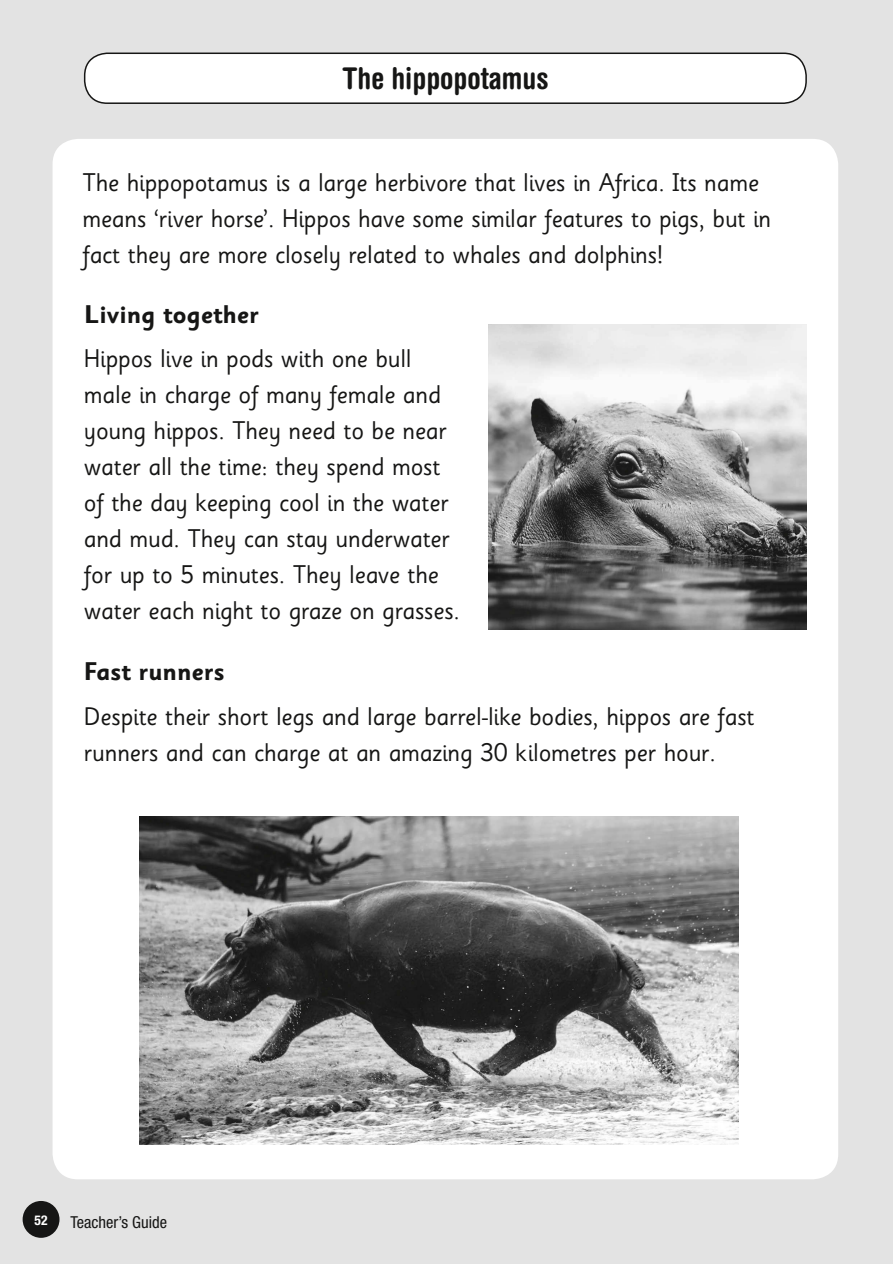
<style>
.page{position:relative;width:893px;height:1264px;background:#fff}
.page>*{position:absolute;margin:0;border:0;box-sizing:border-box;transform-origin:0 0}
.t1{font:700 condensed 30px "Helvetica Rounded LT Std";color:#161615}
.t2{font:25.5px/36px "Sassoon Sans Std";letter-spacing:-.01em;color:#161615}
.t3{font:condensed 16.5px "Helvetica Neue LT Std";color:#161615}
.t4{font:700 condensed 13.5px "Helvetica Neue LT Std";color:#fff}
.s1{font-family:"Sassoon Infant Std"}
.s2{font-weight:700}
</style>
<div class="page">
<div style="left:0;top:0;width:891px;height:1263px;background:#e3e3e3"></div>
<div style="left:53px;top:139px;width:784px;height:1040px;background:#fff;border-radius:26px"></div>
<div style="left:85px;top:53px;width:720px;height:50px;background:#fff;border-radius:22px"></div>
<div style="left:84px;top:53px;width:722px;height:51px;border:2px solid #161615;border-radius:22px"></div>
<img style="left:488px;top:324px;width:318px;height:306px">
<img style="left:139px;top:816px;width:599px;height:328px">
<hr style="left:891px;top:0;width:1px;height:1263px;background:#e3e3e3">
<div style="left:23px;top:1200px;width:36px;height:37px;background:#161615;border-radius:50%"></div>
<p class="t1" style="left:342px;top:60px;width:208px">The hippopotamus</p>
<p class="t2" style="left:82px;top:164px;width:690px">The h<span class="s1">i</span>ppopotamus <span class="s1">i</span>s a large herb<span class="s1">i</span>vore that l<span class="s1">i</span>ves <span class="s1">i</span>n Afr<span class="s1">i</span>ca. <span class="s1">I</span>ts name means ‘r<span class="s1">i</span>ver horse’. H<span class="s1">i</span>ppos have some s<span class="s1">i</span>m<span class="s1">i</span>lar features to p<span class="s1">i</span>gs, but <span class="s1">i</span>n fact they are more closely related to whales and dolph<span class="s1">i</span>ns!</p>
<p class="t2" style="left:84px;top:292px;width:329px;line-height:44.5px"><span class="s2">Living together<br></span>H<span class="s1">i</span>ppos l<span class="s1">i</span>ve <span class="s1">i</span>n pods w<span class="s1">i</span>th one bull</p>
<p class="t2" style="left:84px;top:377px;width:377px">male <span class="s1">i</span>n charge of many female and young h<span class="s1">i</span>ppos. They need to be near water all the t<span class="s1">i</span>me: they spend most of the day keep<span class="s1">i</span>ng cool <span class="s1">i</span>n the water and mud. They can stay underwater for up to 5 m<span class="s1">i</span>nutes. They leave the water each n<span class="s1">i</span>ght to graze on grasses.</p>
<p class="t2" style="left:84px;top:649px;width:672px;line-height:44.5px"><span class="s2">Fast runners<br></span>Desp<span class="s1">i</span>te the<span class="s1">i</span>r short legs and large barrel-l<span class="s1">i</span>ke bod<span class="s1">i</span>es, h<span class="s1">i</span>ppos are fast</p>
<p class="t2" style="left:84px;top:734px;width:633px">runners and can charge at an amaz<span class="s1">i</span>ng 30 k<span class="s1">i</span>lometres per hour.</p>
<p class="t4" style="left:35px;top:1211px;width:14px">52</p>
<p class="t3" style="left:70px;top:1212px;width:98px">Teacher’s Guide</p>
</div>
